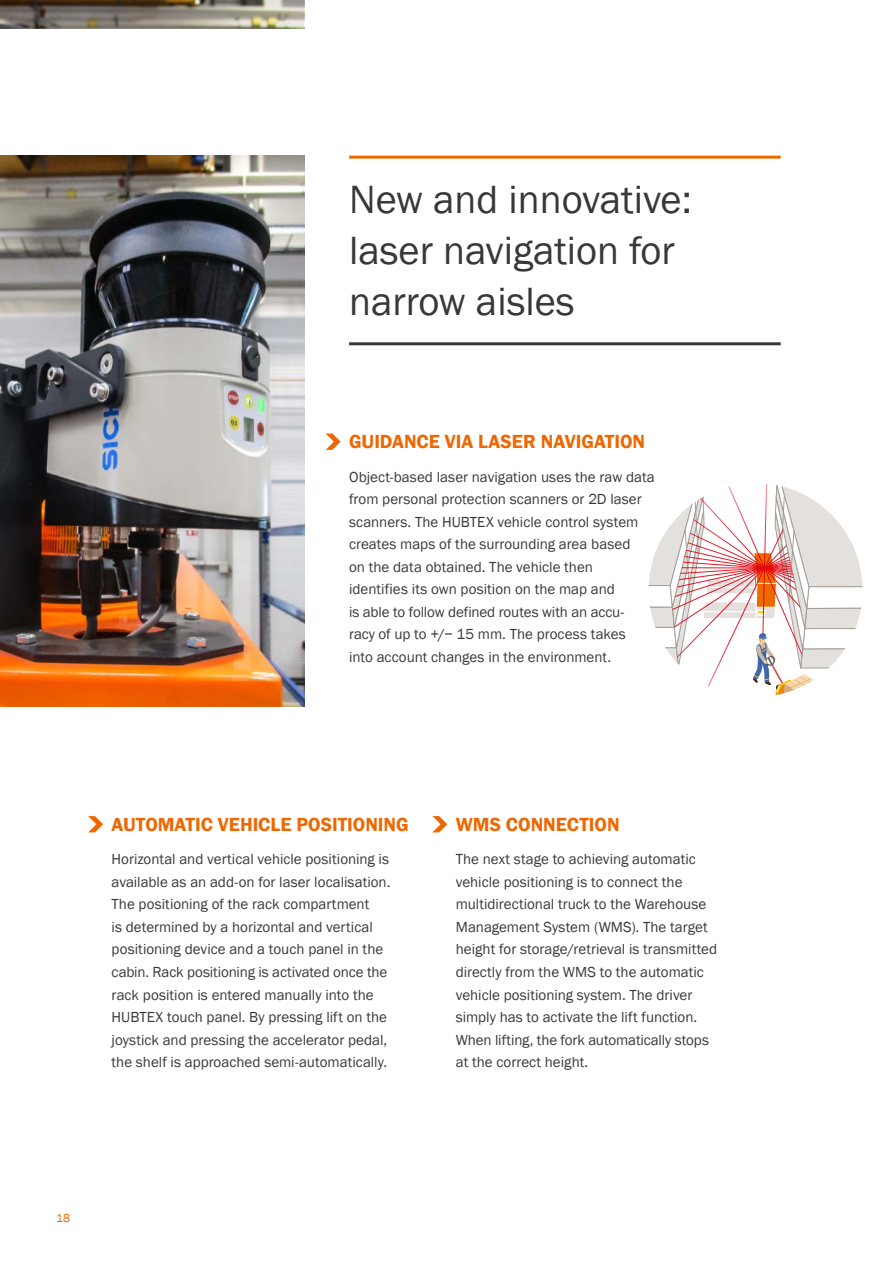
<style>
.page{position:relative;width:893px;height:1263px;background:#fff}
.page>*{position:absolute;margin:0;border:0;box-sizing:border-box;transform-origin:0 0}
.t1{font:40.5px/51px "Franklin Gothic";color:#383937}
.t2{font:600 19.5px "Franklin Gothic";color:#ee6700}
.t3{font:15px/22.5px "Franklin Gothic";color:#383937}
.t4{font:12px "Franklin Gothic";color:#ee6700}
</style>
<div class="page">
<img style="left:0;top:156px;width:304px;height:551px">
<img style="left:0;top:0;width:304px;height:28px">
<svg style="left:649px;top:483px;width:214px;height:212px"></svg>
<hr style="left:349px;top:156px;width:432px;height:3px;background:#ee6700">
<hr style="left:349px;top:342px;width:432px;height:3px;background:#383937">
<svg style="left:326px;top:433px;width:15px;height:17px"></svg>
<svg style="left:88px;top:816px;width:15px;height:16px"></svg>
<svg style="left:432px;top:816px;width:15px;height:16px"></svg>
<h1 class="t1" style="left:349px;top:175px;width:344px">New and innovative: laser navigation for narrow aisles</h1>
<h2 class="t2" style="left:349px;top:430px;width:298px">GUIDANCE VIA LASER NAVIGATION</h2>
<p class="t3" style="left:349px;top:466px;width:307px">Object-based laser navigation uses the raw data from personal protection scanners or 2D laser scanners. The HUBTEX vehicle control system creates maps of the surrounding area based<br>on the data obtained. The vehicle then identifies its own position on the map and<br>is able to follow defined routes with an accu-<br>racy of up to +/− 15 mm. The process takes<br>into account changes in the environment.</p>
<h2 class="t2" style="left:112px;top:812px;width:299px">AUTOMATIC VEHICLE POSITIONING</h2>
<p class="t3" style="left:112px;top:848px;width:280px">Horizontal and vertical vehicle positioning is available as an add-on for laser localisation.<br>The positioning of the rack compartment<br>is determined by a horizontal and vertical positioning device and a touch panel in the cabin. Rack positioning is activated once the rack position is entered manually into the HUBTEX touch panel. By pressing lift on the joystick and pressing the accelerator pedal, the shelf is approached semi-automatically.</p>
<h2 class="t2" style="left:456px;top:812px;width:165px">WMS CONNECTION</h2>
<p class="t3" style="left:456px;top:848px;width:263px">The next stage to achieving automatic vehicle positioning is to connect the multidirectional truck to the Warehouse Management System (WMS). The target height for storage/retrieval is transmitted directly from the WMS to the automatic vehicle positioning system. The driver simply has to activate the lift function.<br>When lifting, the fork automatically stops at the correct height.</p>
<p class="t4" style="left:56px;top:1211px;width:15px">18</p>
</div>
